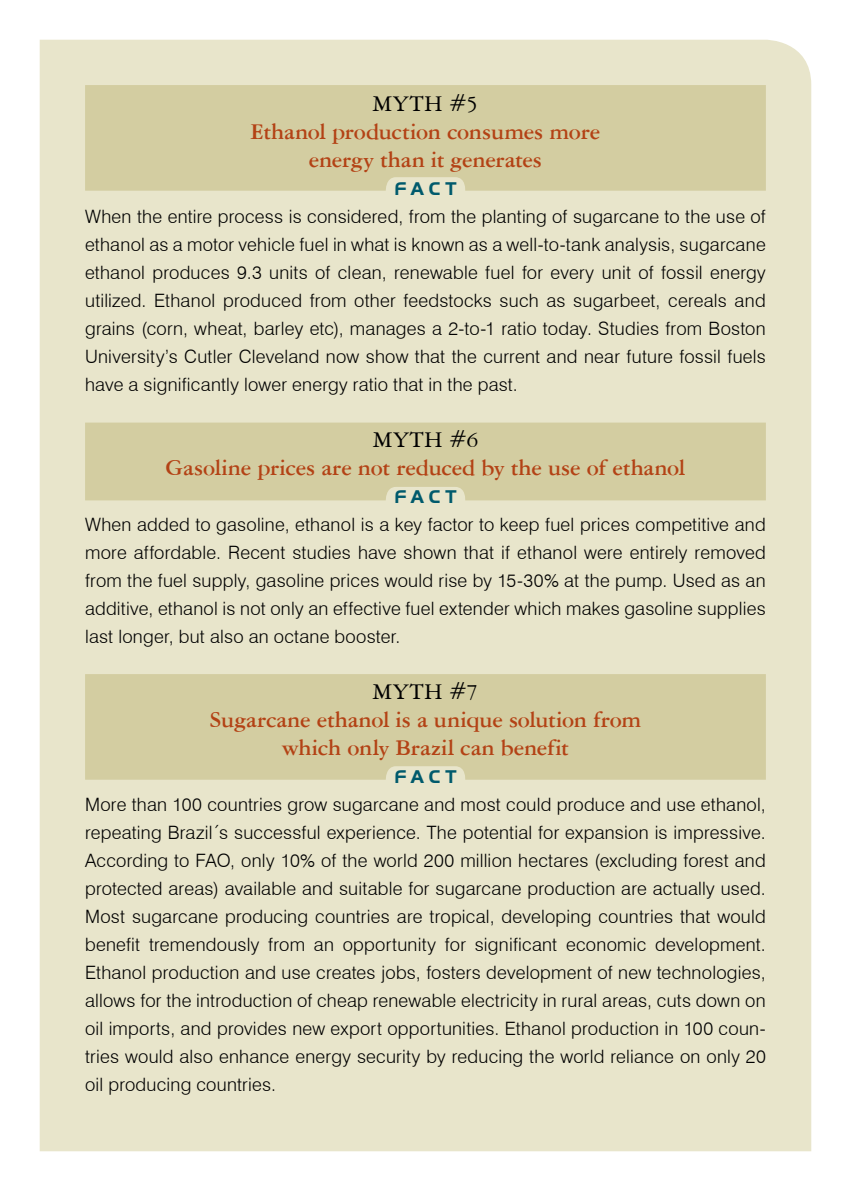
<style>
.page{position:relative;width:851px;height:1191px;background:#fff}
.page>*{position:absolute;margin:0;border:0;box-sizing:border-box;transform-origin:0 0}
.t1{font:700 24px/28px "American Garamond BT";letter-spacing:-.01em;color:#b34215;text-align:center}
.t2{font:24px "American Garamond BT";letter-spacing:.015em;color:#000}
.t3{font:700 19px "Handel Got D";letter-spacing:.23em;color:#005a6c}
.t4{font:300 18.4px/28px "Swiss 721 BT";letter-spacing:.015em;color:#000;text-align:justify}
</style>
<div class="page">
<div style="left:40px;top:40px;width:771px;height:1111px;background:#e8e5cb"></div>
<div style="left:85px;top:674px;width:680px;height:105px;background:#d3cda1"></div>
<div style="left:85px;top:422px;width:680px;height:78px;background:#d3cda1"></div>
<div style="left:85px;top:85px;width:680px;height:106px;background:#d3cda1"></div>
<h1 class="t2" style="left:372px;top:90px;width:107px">MYTH #5</h1>
<h1 class="t1" style="left:250px;top:117px;width:351px">Ethanol production consumes more energy than it generates</h1>
<p class="t3" style="left:394px;top:178px;width:64px">FACT</p>
<p class="t4" style="left:85px;top:202px;width:682px">When the entire process is considered, from the planting of sugarcane to the use of ethanol as a motor vehicle fuel in what is known as a well-to-tank analysis, sugarcane ethanol produces 9.3 units of clean, renewable fuel for every unit of fossil energy utilized. Ethanol produced from other feedstocks such as sugarbeet, cereals and grains (corn, wheat, barley etc), manages a 2-to-1 ratio today. Studies from Boston University’s Cutler Cleveland now show that the current and near future fossil fuels have a significantly lower energy ratio that in the past.</p>
<h1 class="t2" style="left:372px;top:426px;width:107px">MYTH #6</h1>
<h1 class="t1" style="left:165px;top:453px;width:521px">Gasoline prices are not reduced by the use of ethanol</h1>
<p class="t3" style="left:394px;top:486px;width:64px">FACT</p>
<p class="t4" style="left:85px;top:510px;width:682px">When added to gasoline, ethanol is a key factor to keep fuel prices competitive and more affordable. Recent studies have shown that if ethanol were entirely removed from the fuel supply, gasoline prices would rise by 15-30% at the pump. Used as an additive, ethanol is not only an effective fuel extender which makes gasoline supplies last longer, but also an octane booster.</p>
<h1 class="t2" style="left:372px;top:678px;width:107px">MYTH #7</h1>
<h1 class="t1" style="left:210px;top:705px;width:433px">Sugarcane ethanol is a unique solution from which only Brazil can benefit</h1>
<p class="t3" style="left:394px;top:766px;width:64px">FACT</p>
<p class="t4" style="left:85px;top:790px;width:682px">More than 100 countries grow sugarcane and most could produce and use ethanol, repeating Brazil´s successful experience. The potential for expansion is impressive.<br>According to FAO, only 10% of the world 200 million hectares (excluding forest and protected areas) available and suitable for sugarcane production are actually used.<br>Most sugarcane producing countries are tropical, developing countries that would benefit tremendously from an opportunity for significant economic development.<br>Ethanol production and use creates jobs, fosters development of new technologies, allows for the introduction of cheap renewable electricity in rural areas, cuts down on oil imports, and provides new export opportunities. Ethanol production in 100 coun&shy;tries would also enhance energy security by reducing the world reliance on only 20 oil producing countries.</p>
</div>
